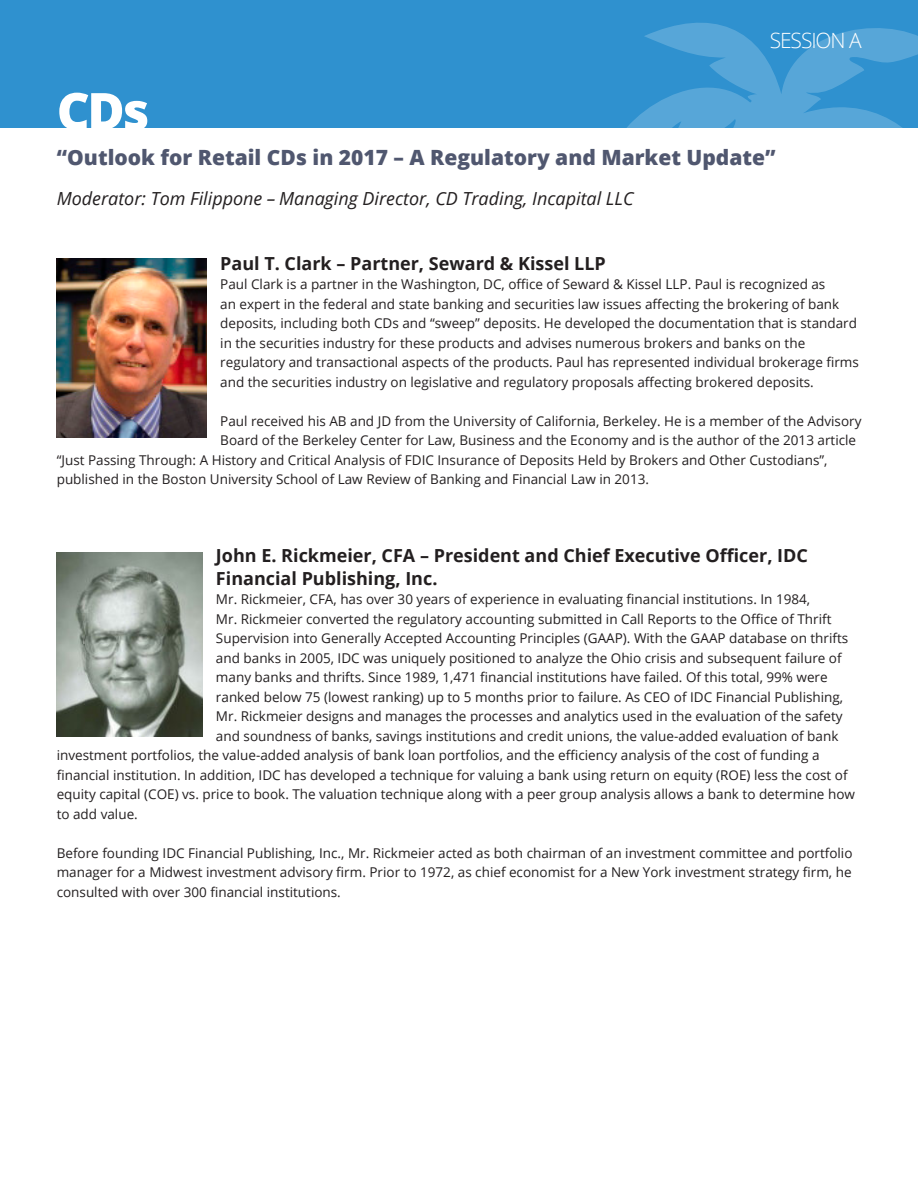
<style>
.page{position:relative;width:918px;height:1188px;background:#fff}
.page>*{position:absolute;margin:0;border:0;box-sizing:border-box;transform-origin:0 0}
.t1{font:800 51px "Open Sans";color:#fff}
.t2{font:800 21px "Open Sans";color:#50576f}
.t3{font:300 21px "Open Sans";letter-spacing:-.05em;color:#fff}
.t4{font:700 18px/22.5px "Open Sans";color:#231f20}
.t5{font:italic 18px "Open Sans";color:#231f20}
.t6{font:13.5px/19.5px "Open Sans";color:#231f20}
</style>
<div class="page">
<div style="left:0;top:0;width:918px;height:127px;background:#2f91cf"></div>
<svg style="left:601px;top:22px;width:317px;height:106px"></svg>
<svg style="left:824px;top:104px;width:63px;height:24px"></svg>
<img style="left:57px;top:552px;width:145px;height:184px">
<img style="left:57px;top:259px;width:150px;height:178px">
<h1 class="t1" style="left:57px;top:90px;width:94px">CDs</h1>
<h2 class="t3" style="left:770px;top:28px;width:94px">SESSION A</h2>
<h2 class="t2" style="left:57px;top:148px;width:720px">“Outlook for Retail CDs in 2017 – A Regulatory and Market Update”</h2>
<h3 class="t5" style="left:57px;top:191px;width:578px">Moderator: Tom Filippone – Managing Director, CD Trading, Incapital LLC</h3>
<h3 class="t4" style="left:220px;top:254px;width:387px">Paul T. Clark – Partner, Seward &amp; Kissel LLP</h3>
<p class="t6" style="left:220px;top:274px;width:640px">Paul Clark is a partner in the Washington, DC, office of Seward &amp; Kissel LLP. Paul is recognized as<br>an expert in the federal and state banking and securities law issues affecting the brokering of bank deposits, including both CDs and “sweep” deposits. He developed the documentation that is standard in the securities industry for these products and advises numerous brokers and banks on the regulatory and transactional aspects of the products. Paul has represented individual brokerage firms and the securities industry on legislative and regulatory proposals affecting brokered deposits.</p>
<p class="t6" style="left:220px;top:412px;width:643px">Paul received his AB and JD from the University of California, Berkeley. He is a member of the Advisory</p>
<p class="t6" style="left:220px;top:432px;width:637px">Board of the Berkeley Center for Law, Business and the Economy and is the author of the 2013 article</p>
<p class="t6" style="left:57px;top:451px;width:772px">“Just Passing Through: A History and Critical Analysis of FDIC Insurance of Deposits Held by Brokers and Other Custodians”,</p>
<p class="t6" style="left:57px;top:471px;width:594px">published in the Boston University School of Law Review of Banking and Financial Law in 2013.</p>
<h3 class="t4" style="left:216px;top:544px;width:593px">John E. Rickmeier, CFA – President and Chief Executive Officer, IDC<br>Financial Publishing, Inc.</h3>
<p class="t6" style="left:216px;top:589px;width:596px">Mr. Rickmeier, CFA, has over 30 years of experience in evaluating financial institutions. In 1984,</p>
<p class="t6" style="left:216px;top:609px;width:617px">Mr. Rickmeier converted the regulatory accounting submitted in Call Reports to the Office of Thrift</p>
<p class="t6" style="left:216px;top:630px;width:634px">Supervision into Generally Accepted Accounting Principles (GAAP). With the GAAP database on thrifts</p>
<p class="t6" style="left:216px;top:649px;width:627px">and banks in 2005, IDC was uniquely positioned to analyze the Ohio crisis and subsequent failure of</p>
<p class="t6" style="left:216px;top:667px;width:613px">many banks and thrifts. Since 1989, 1,471 financial institutions have failed. Of this total, 99% were</p>
<p class="t6" style="left:216px;top:688px;width:629px">ranked below 75 (lowest ranking) up to 5 months prior to failure. As CEO of IDC Financial Publishing,</p>
<p class="t6" style="left:216px;top:708px;width:628px">Mr. Rickmeier designs and manages the processes and analytics used in the evaluation of the safety</p>
<p class="t6" style="left:216px;top:727px;width:624px">and soundness of banks, savings institutions and credit unions, the value-added evaluation of bank</p>
<p class="t6" style="left:57px;top:745px;width:764px">investment portfolios, the value-added analysis of bank loan portfolios, and the efficiency analysis of the cost of funding a</p>
<p class="t6" style="left:57px;top:765px;width:792px">financial institution. In addition, IDC has developed a technique for valuing a bank using return on equity (ROE) less the cost of</p>
<p class="t6" style="left:57px;top:786px;width:800px">equity capital (COE) vs. price to book. The valuation technique along with a peer group analysis allows a bank to determine how</p>
<p class="t6" style="left:57px;top:805px;width:83px">to add value.</p>
<p class="t6" style="left:57px;top:844px;width:797px;text-align:justify">Before founding IDC Financial Publishing, Inc., Mr. Rickmeier acted as both chairman of an investment committee and portfolio manager for a Midwest investment advisory firm. Prior to 1972, as chief economist for a New York investment strategy firm, he consulted with over 300 financial institutions.</p>
</div>
